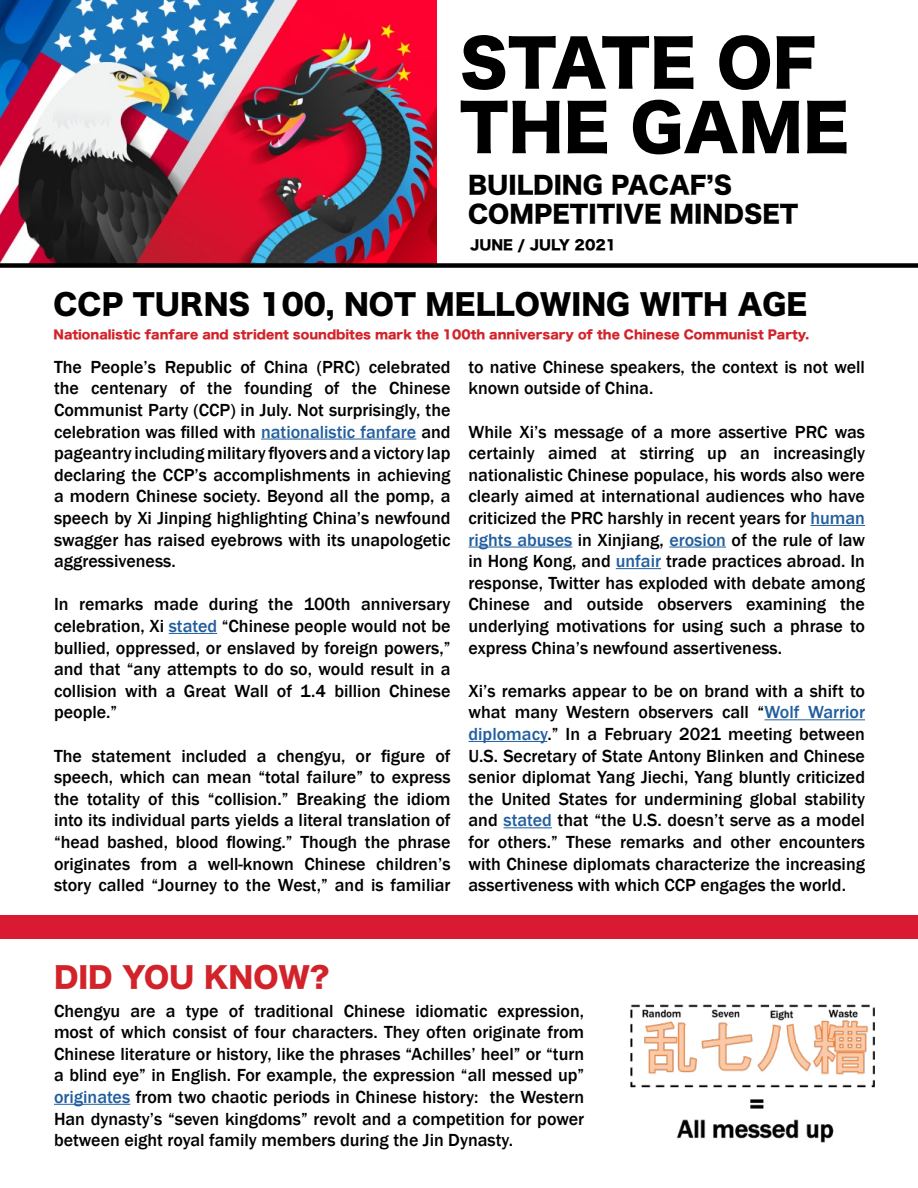
<style>
.page{position:relative;width:918px;height:1188px;background:#fff}
.page>*{position:absolute;margin:0;border:0;box-sizing:border-box;transform-origin:0 0}
.t1{font:63px/64.5px "Hira Kaku Std N W8";color:#000}
.t2{font:28.5px "Hira Kaku Std N W8";color:#000}
.t3{font:28.5px "Hira Kaku Std N W8";color:#d2232a}
.t4{font:24px/28.8px "Hira Kaku Std N W8";color:#000}
.t5{font:500 18px/21.6px "Franklin Gothic";color:#000;text-align:justify}
.t6{font:13.5px "Hira Kaku Std N W8";color:#000}
.t7{font:12px "Hira Kaku Std N W8";color:#d2232a}
.s1{color:#215e9e}
</style>
<div class="page">
<img style="left:0;top:0;width:436px;height:263px">
<div style="left:0;top:263px;width:918px;height:5px;background:#000"></div>
<hr style="left:261px;top:439px;width:155px;height:1px;background:#215e9e">
<hr style="left:169px;top:633px;width:48px;height:1px;background:#215e9e">
<hr style="left:810px;top:525px;width:55px;height:1px;background:#215e9e">
<hr style="left:469px;top:547px;width:103px;height:1px;background:#215e9e">
<hr style="left:669px;top:547px;width:57px;height:1px;background:#215e9e">
<hr style="left:616px;top:568px;width:45px;height:1px;background:#215e9e">
<hr style="left:765px;top:719px;width:100px;height:1px;background:#215e9e">
<hr style="left:469px;top:741px;width:78px;height:1px;background:#215e9e">
<hr style="left:503px;top:827px;width:49px;height:1px;background:#215e9e">
<hr style="left:54px;top:1104px;width:76px;height:1px;background:#215e9e">
<div style="left:0;top:915px;width:918px;height:24px;background:#da1a32"></div>
<img style="left:631px;top:1004px;width:244px;height:139px">
<h1 class="t1" style="left:460px;top:33px;width:391px">STATE OF<br>THE GAME</h1>
<h3 class="t4" style="left:468px;top:172px;width:332px">BUILDING PACAF’S<br>COMPETITIVE MINDSET</h3>
<p class="t6" style="left:470px;top:238px;width:148px">JUNE / JULY 2021</p>
<h2 class="t2" style="left:54px;top:288px;width:755px">CCP TURNS 100, NOT MELLOWING WITH AGE</h2>
<p class="t7" style="left:54px;top:327px;width:757px">Nationalistic fanfare and strident soundbites mark the 100th anniversary of the Chinese Communist Party.</p>
<p class="t5" style="left:54px;top:356px;width:398px">The People’s Republic of China (PRC) celebrated the centenary of the founding of the Chinese Communist Party (CCP) in July. Not surprisingly, the celebration was filled with <span class="s1">nationalistic fanfare</span> and pageantry including military flyovers and a victory lap declaring the CCP’s accomplishments in achieving a modern Chinese society. Beyond all the pomp, a speech by Xi Jinping highlighting China’s newfound swagger has raised eyebrows with its unapologetic aggressiveness.</p>
<p class="t5" style="left:54px;top:594px;width:398px">In remarks made during the 100th anniversary celebration, Xi <span class="s1">stated</span> “Chinese people would not be bullied, oppressed, or enslaved by foreign powers,” and that “any attempts to do so, would result in a collision with a Great Wall of 1.4 billion Chinese people.”</p>
<p class="t5" style="left:54px;top:745px;width:398px">The statement included a chengyu, or figure of speech, which can mean “total failure” to express the totality of this “collision.” Breaking the idiom into its individual parts yields a literal translation of “head bashed, blood flowing.” Though the phrase originates from a well-known Chinese children’s story called “Journey to the West,” and is familiar</p>
<p class="t5" style="left:469px;top:356px;width:398px">to native Chinese speakers, the context is not well known outside of China.</p>
<p class="t5" style="left:469px;top:421px;width:398px">While Xi’s message of a more assertive PRC was certainly aimed at stirring up an increasingly nationalistic Chinese populace, his words also were clearly aimed at international audiences who have criticized the PRC harshly in recent years for <span class="s1">human rights abuses</span> in Xinjiang, <span class="s1">erosion</span> of the rule of law in Hong Kong, and <span class="s1">unfair</span> trade practices abroad. In response, Twitter has exploded with debate among Chinese and outside observers examining the underlying motivations for using such a phrase to express China’s newfound assertiveness.</p>
<p class="t5" style="left:469px;top:680px;width:398px">Xi’s remarks appear to be on brand with a shift to what many Western observers call “<span class="s1">Wolf Warrior diplomacy</span>.” In a February 2021 meeting between U.S. Secretary of State Antony Blinken and Chinese senior diplomat Yang Jiechi, Yang bluntly criticized the United States for undermining global stability and <span class="s1">stated</span> that “the U.S. doesn’t serve as a model for others.” These remarks and other encounters with Chinese diplomats characterize the increasing assertiveness with which CCP engages the world.</p>
<h2 class="t3" style="left:54px;top:962px;width:277px">DID YOU KNOW?</h2>
<p class="t5" style="left:54px;top:1000px;width:532px">Chengyu are a type of traditional Chinese idiomatic expression, most of which consist of four characters. They often originate from Chinese literature or history, like the phrases “Achilles’ heel” or “turn a blind eye” in English. For example, the expression “all messed up” <span class="s1">originates</span> from two chaotic periods in Chinese history: the Western Han dynasty’s “seven kingdoms” revolt and a competition for power between eight royal family members during the Jin Dynasty.</p>
</div>
